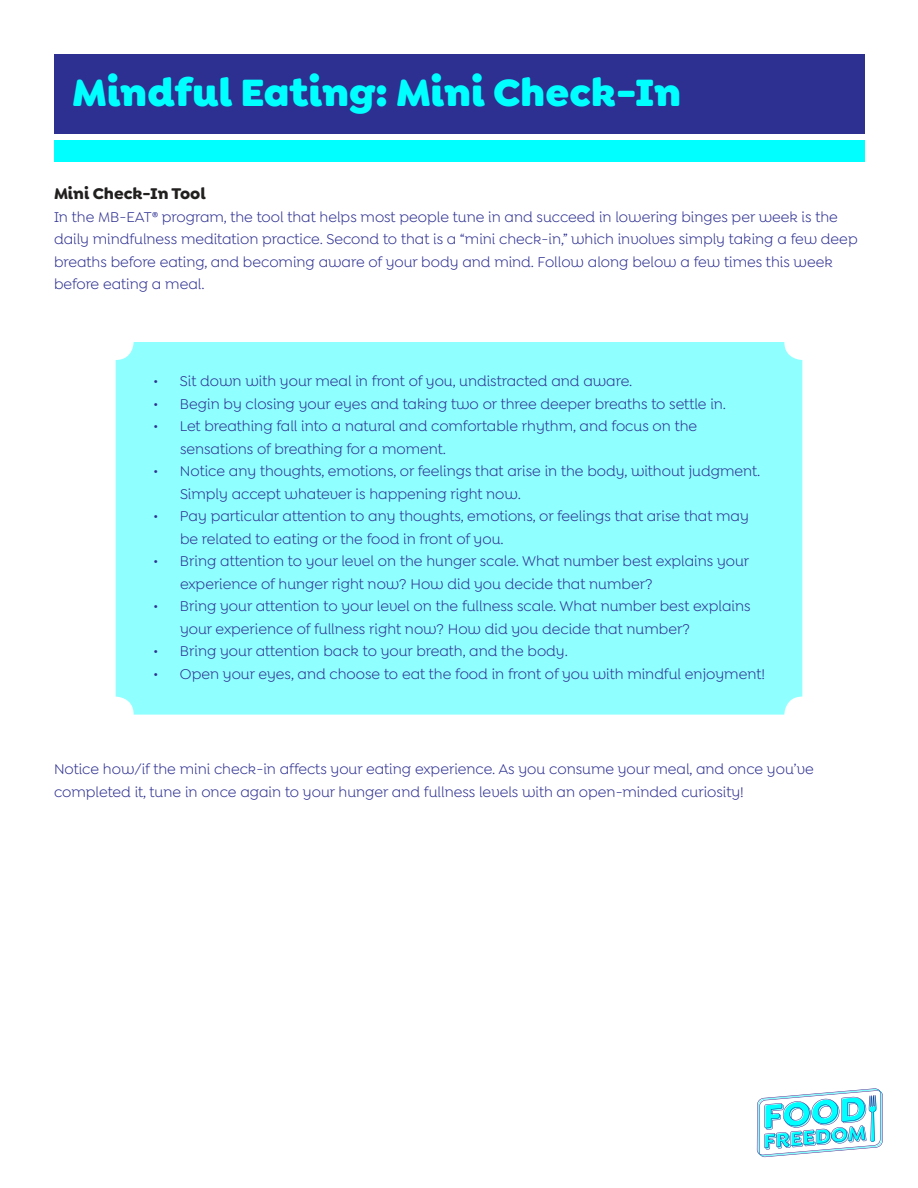
<style>
.page{position:relative;width:918px;height:1188px;background:#fff}
.page>*{position:absolute;margin:0;border:0;box-sizing:border-box;transform-origin:0 0}
.t1{font:900 40.5px "Goldplay Alt";color:#0ff}
.t2{font:700 16.5px "Goldplay Alt";color:#221f1f}
.t3{font:15px/22.5px "Goldplay Alt";color:#2e3091}
.s1{font-weight:600;font-style:italic;font-size:30px}
</style>
<div class="page">
<div style="left:116px;top:342px;width:686px;height:373px;background:#8fffff;border-radius:18px"></div>
<svg style="left:757px;top:1088px;width:126px;height:69px"></svg>
<div style="left:54px;top:54px;width:810px;height:79px;background:#2e3091"></div>
<div style="left:54px;top:140px;width:810px;height:21px;background:#0ff"></div>
<h1 class="t1" style="left:72px;top:73px;width:764px">Mindful Eating: Mini Check-In<span class="s1">Intentions</span></h1>
<p class="t2" style="left:54px;top:184px;width:153px">Mini Check-In Tool</p>
<p class="t3" style="left:54px;top:206px;width:805px">In the MB-EAT® program, the tool that helps most people tune in and succeed in lowering binges per week is the daily mindfulness meditation practice. Second to that is a “mini check-in,” which involves simply taking a few deep breaths before eating, and becoming aware of your body and mind. Follow along below a few times this week before eating a meal.</p>
<p class="t3" style="left:153px;top:371px;width:481px">• Sit down with your meal in front of you, undistracted and aware.</p>
<p class="t3" style="left:153px;top:393px;width:575px">• Begin by closing your eyes and taking two or three deeper breaths to settle in.</p>
<p class="t3" style="left:180px;top:416px;width:519px;text-indent:-27px">• Let breathing fall into a natural and comfortable rhythm, and focus on the sensations of breathing for a moment.</p>
<p class="t3" style="left:180px;top:461px;width:582px;text-indent:-27px">• Notice any thoughts, emotions, or feelings that arise in the body, without judgment.<br>Simply accept whatever is happening right now.</p>
<p class="t3" style="left:180px;top:506px;width:570px;text-indent:-27px">• Pay particular attention to any thoughts, emotions, or feelings that arise that may be related to eating or the food in front of you.</p>
<p class="t3" style="left:180px;top:551px;width:571px;text-indent:-27px">• Bring attention to your level on the hunger scale. What number best explains your experience of hunger right now? How did you decide that number?</p>
<p class="t3" style="left:180px;top:596px;width:572px;text-indent:-27px">• Bring your attention to your level on the fullness scale. What number best explains your experience of fullness right now? How did you decide that number?</p>
<p class="t3" style="left:153px;top:641px;width:416px">• Bring your attention back to your breath, and the body.</p>
<p class="t3" style="left:153px;top:663px;width:613px">• Open your eyes, and choose to eat the food in front of you with mindful enjoyment!</p>
<p class="t3" style="left:54px;top:759px;width:761px">Notice how/if the mini check-in affects your eating experience. As you consume your meal, and once you’ve completed it, tune in once again to your hunger and fullness levels with an open-minded curiosity!</p>
</div>
